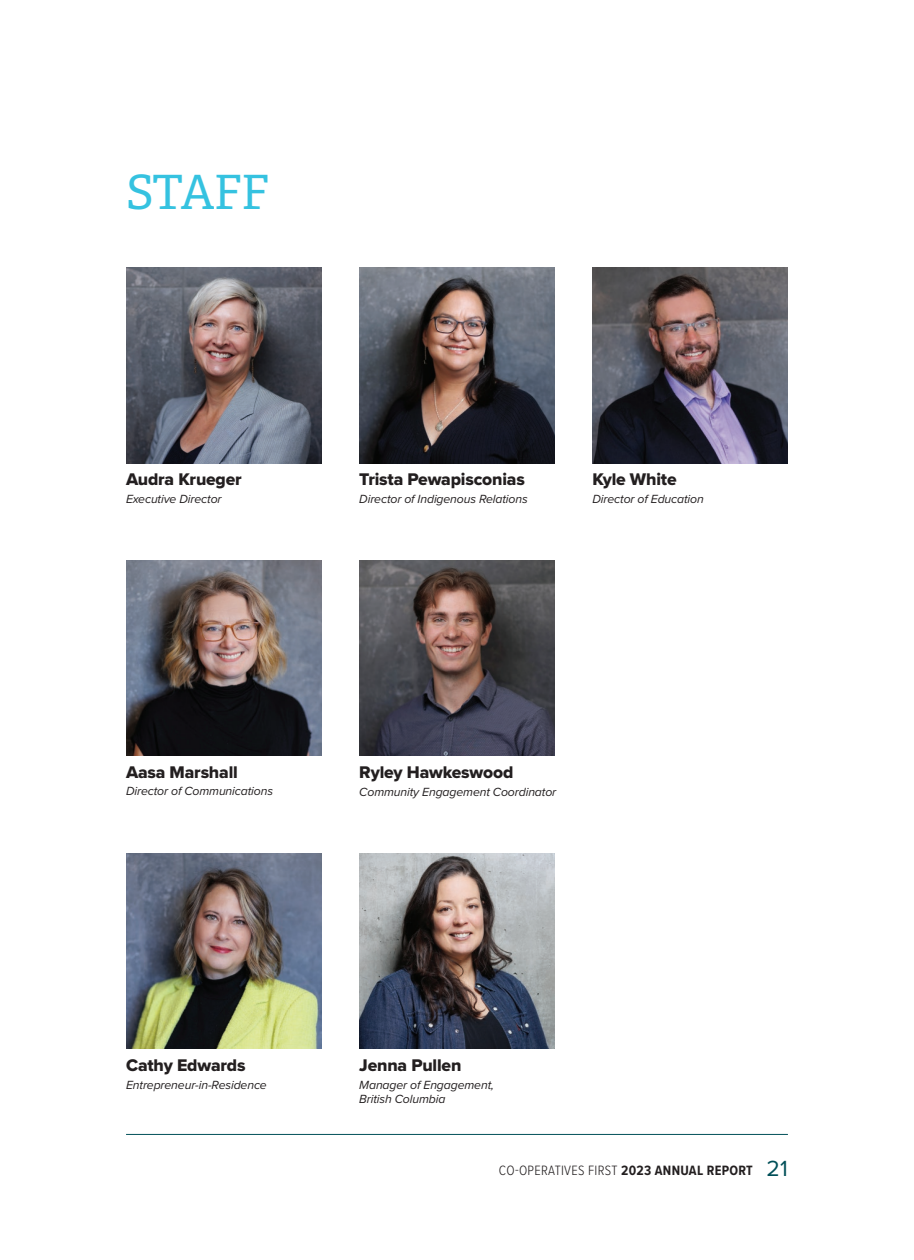
<style>
.page{position:relative;width:914px;height:1260px;background:#fff}
.page>*{position:absolute;margin:0;border:0;box-sizing:border-box;transform-origin:0 0}
.t1{font:47.25px "Adelle PE";letter-spacing:-.03em;color:#35c2e0}
.t2{font:17.5px "Proxima Nova Extrabld";letter-spacing:-.01em;color:#231f20}
.t3{font:300 14px "Proxima Nova Cond";letter-spacing:.02em;color:#231f20}
.t4{font:italic 12.25px/14px "Proxima Nova";letter-spacing:-.01em;color:#231f20}
.s1{font-weight:700}
.s2{font-family:"Proxima Nova";font-weight:400;font-size:22.75px;color:#004f58}
</style>
<div class="page">
<img style="left:126px;top:268px;width:195px;height:195px">
<img style="left:359px;top:268px;width:195px;height:195px">
<img style="left:359px;top:561px;width:195px;height:195px">
<img style="left:592px;top:268px;width:196px;height:195px">
<img style="left:126px;top:853px;width:195px;height:196px">
<img style="left:126px;top:561px;width:195px;height:195px">
<img style="left:359px;top:853px;width:195px;height:196px">
<hr style="left:126px;top:1134px;width:662px;height:1px;background:#004f58">
<p class="t1" style="left:126px;top:158px;width:145px">STAFF</p>
<p class="t2" style="left:126px;top:466px;width:117px">Audra Krueger</p>
<p class="t4" style="left:126px;top:491px;width:97px">Executive Director</p>
<p class="t2" style="left:359px;top:466px;width:167px">Trista Pewapisconias</p>
<p class="t4" style="left:359px;top:491px;width:170px">Director of Indigenous Relations</p>
<p class="t2" style="left:592px;top:466px;width:86px">Kyle White</p>
<p class="t4" style="left:592px;top:491px;width:113px">Director of Education</p>
<p class="t2" style="left:126px;top:759px;width:113px">Aasa Marshall</p>
<p class="t4" style="left:126px;top:784px;width:148px">Director of Communications</p>
<p class="t2" style="left:359px;top:760px;width:155px">Ryley Hawkeswood</p>
<p class="t4" style="left:359px;top:784px;width:198px">Community Engagement Coordinator</p>
<p class="t2" style="left:126px;top:1052px;width:121px">Cathy Edwards</p>
<p class="t4" style="left:126px;top:1077px;width:142px">Entrepreneur-in-Residence</p>
<p class="t2" style="left:359px;top:1052px;width:104px">Jenna Pullen</p>
<p class="t4" style="left:359px;top:1077px;width:136px">Manager of Engagement,<br>British Columbia</p>
<p class="t3" style="left:499px;top:1160px;width:290px">CO-OPERATIVES FIRST <span class="s1">2023 ANNUAL REPORT</span> <span class="s2">21</span></p>
</div>
